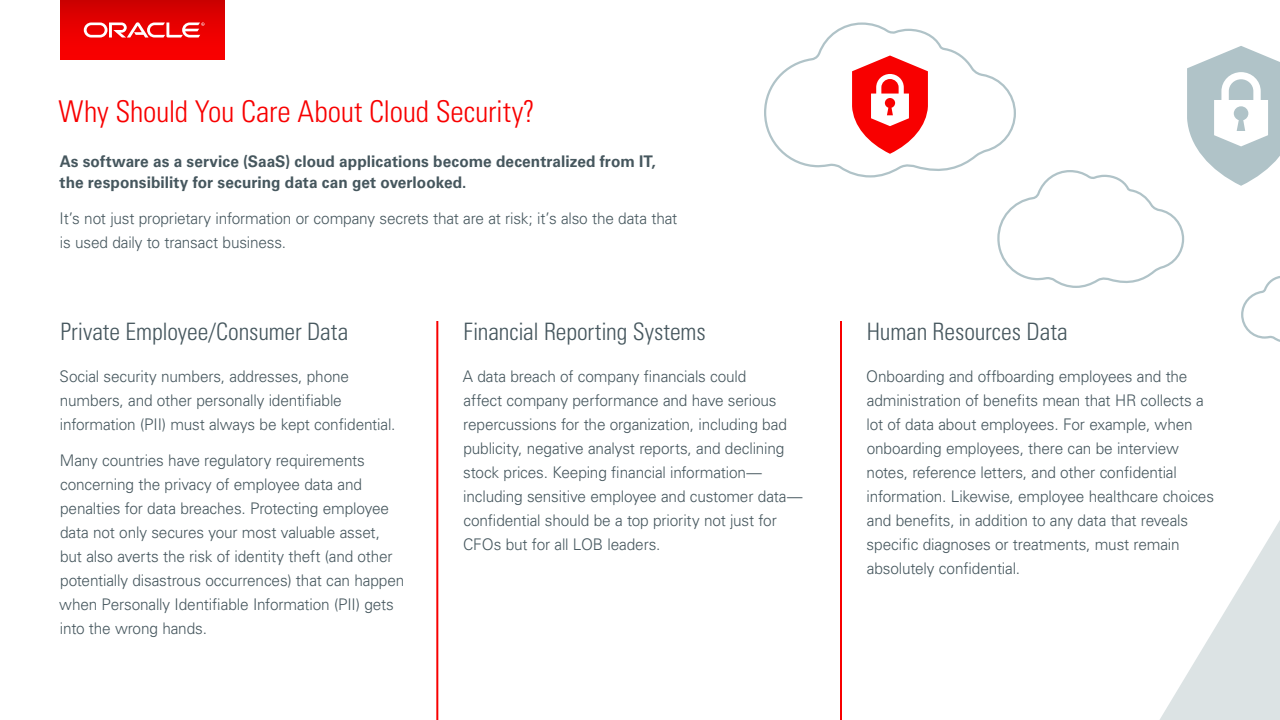
<style>
.page{position:relative;width:1280px;height:720px;background:#fff}
.page>*{position:absolute;margin:0;border:0;box-sizing:border-box;transform-origin:0 0}
.t1{font:300 condensed 30px "Univers LT Std";letter-spacing:-.01em;color:#f80000}
.t2{font:300 condensed 24px "Univers LT Std";letter-spacing:-.005em;color:#46575e}
.t3{font:300 16px/24px "Univers LT Std";letter-spacing:-.01em;color:#46575e;scale:.96 1}
.t4{font:700 16px/21px "Univers LT Std";letter-spacing:.005em;color:#46575e;scale:.96 1}
</style>
<div class="page">
<svg style="left:764px;top:22px;width:232px;height:156px"></svg>
<svg style="left:852px;top:56px;width:76px;height:98px"></svg>
<svg style="left:996px;top:46px;width:284px;height:296px"></svg>
<svg style="left:1160px;top:520px;width:120px;height:200px"></svg>
<hr style="left:436px;top:321px;width:2px;height:399px;background:#f80000">
<hr style="left:840px;top:321px;width:2px;height:399px;background:#f80000">
<div style="left:60px;top:0;width:164px;height:60px;background:linear-gradient(to bottom,#d00000,#fe0000)"></div>
<svg style="left:84px;top:22px;width:121px;height:16px"></svg>
<h1 class="t1" style="left:59px;top:93px;width:478px">Why Should You Care About Cloud Security?</h1>
<p class="t4" style="left:60px;top:151px;width:623px">As software as a service (SaaS) cloud applications become decentralized from IT, the responsibility for securing data can get overlooked.</p>
<p class="t3" style="left:60px;top:206px;width:645px">It’s not just proprietary information or company secrets that are at risk; it’s also the data that is used daily to transact business.</p>
<h2 class="t2" style="left:60px;top:317px;width:289px">Private Employee/Consumer Data</h2>
<p class="t3" style="left:60px;top:364px;width:351px">Social security numbers, addresses, phone numbers, and other personally identifiable information (PII) must always be kept confidential.</p>
<p class="t3" style="left:59px;top:448px;width:361px">Many countries have regulatory requirements concerning the privacy of employee data and penalties for data breaches. Protecting employee data not only secures your most valuable asset, but also averts the risk of identity theft (and other potentially disastrous occurrences) that can happen when Personally Identifiable Information (PII) gets into the wrong hands.</p>
<h2 class="t2" style="left:464px;top:317px;width:244px">Financial Reporting Systems</h2>
<p class="t3" style="left:463px;top:364px;width:355px">A data breach of company financials could<br>affect company performance and have serious repercussions for the organization, including bad publicity, negative analyst reports, and declining stock prices. Keeping financial information— including sensitive employee and customer data— confidential should be a top priority not just for CFOs but for all LOB leaders.</p>
<h2 class="t2" style="left:867px;top:317px;width:203px">Human Resources Data</h2>
<p class="t3" style="left:866px;top:364px;width:364px">Onboarding and offboarding employees and the administration of benefits mean that HR collects a lot of data about employees. For example, when onboarding employees, there can be interview notes, reference letters, and other confidential information. Likewise, employee healthcare choices and benefits, in addition to any data that reveals specific diagnoses or treatments, must remain absolutely confidential.</p>
</div>
